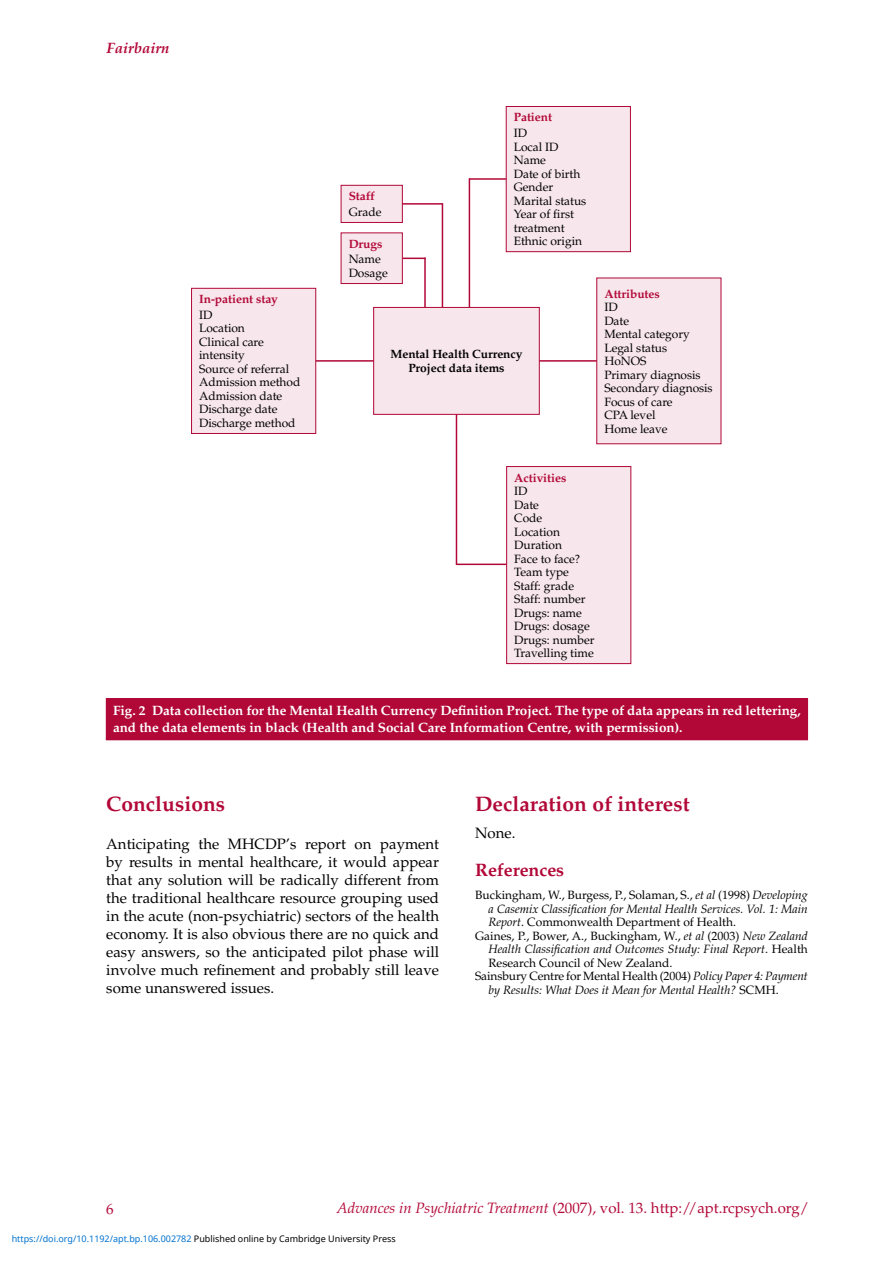
<style>
.page{position:relative;width:893px;height:1263px;background:#fff}
.page>*{position:absolute;margin:0;border:0;box-sizing:border-box;transform-origin:0 0}
.t1{font:700 21px "Palatino";color:#b20838}
.t2{font:700 18px "Palatino";letter-spacing:-.005em;color:#b20838}
.t3{font:15px/18px "Palatino";color:#000;text-align:justify}
.t4{font:15px "Palatino";color:#b20838}
.t5{font:italic 700 15px "Palatino";color:#b20838}
.t6{font:700 13.5px/16.5px "Palatino";letter-spacing:-.005em;color:#fff}
.t7{font:12px/13.5px "Palatino";letter-spacing:-.005em;color:#000}
.t8{font:italic 12px "Palatino";color:#000}
.t9{font:700 12px "Palatino";letter-spacing:-.005em;color:#b20838}
.t10{font:700 12px/13.5px "Palatino";letter-spacing:-.005em;color:#000;text-align:center}
.t11{font:9px "Noto Sans";color:#0172cf}
.s1{font-style:italic}
.s2{font-style:normal}
.s3{color:#000}
</style>
<div class="page">
<div style="left:597px;top:278px;width:124px;height:166px;background:#f7e6eb"></div>
<div style="left:507px;top:466px;width:124px;height:198px;background:#f7e6eb"></div>
<div style="left:506px;top:466px;width:125px;height:198px;border:1px solid #b20838"></div>
<div style="left:506px;top:106px;width:124px;height:146px;background:#f7e6eb"></div>
<div style="left:506px;top:106px;width:125px;height:146px;border:1px solid #b20838"></div>
<div style="left:192px;top:288px;width:124px;height:145px;background:#f7e6eb"></div>
<div style="left:191px;top:288px;width:125px;height:146px;border:1px solid #b20838"></div>
<div style="left:374px;top:307px;width:165px;height:107px;background:#f7e6eb"></div>
<div style="left:373px;top:307px;width:166px;height:107px;border:1px solid #b20838"></div>
<div style="left:341px;top:185px;width:61px;height:37px;background:#f7e6eb"></div>
<div style="left:341px;top:185px;width:62px;height:38px;border:1px solid #b20838"></div>
<div style="left:341px;top:233px;width:61px;height:50px;background:#f7e6eb"></div>
<div style="left:341px;top:233px;width:62px;height:51px;border:1px solid #b20838"></div>
<hr style="left:469px;top:178px;width:37px;height:2px;background:#b20838">
<hr style="left:469px;top:178px;width:1px;height:129px;background:#b20838">
<hr style="left:456px;top:414px;width:1px;height:151px;background:#b20838">
<hr style="left:457px;top:564px;width:50px;height:1px;background:#b20838">
<hr style="left:539px;top:360px;width:58px;height:2px;background:#b20838">
<hr style="left:402px;top:203px;width:40px;height:2px;background:#b20838">
<hr style="left:442px;top:203px;width:1px;height:104px;background:#b20838">
<svg style="left:403px;top:258px;width:21px;height:1px"></svg>
<hr style="left:424px;top:258px;width:2px;height:49px;background:#b20838">
<hr style="left:316px;top:360px;width:58px;height:2px;background:#b20838">
<div style="left:106px;top:699px;width:701px;height:41px;background:#b20838"></div>
<div style="left:106px;top:698px;width:702px;height:42px;border:1px solid #b20838"></div>
<p class="t5" style="left:107px;top:40px;width:65px">Fairbairn</p>
<p class="t9" style="left:199px;top:292px;width:80px">In-patient stay</p>
<p class="t7" style="left:199px;top:308px;width:103px">ID<br>Location<br>Clinical care intensity<br>Source of referral<br>Admission method<br>Admission date<br>Discharge date<br>Discharge method</p>
<p class="t9" style="left:349px;top:189px;width:28px">Staff</p>
<p class="t7" style="left:349px;top:205px;width:34px">Grade</p>
<p class="t9" style="left:349px;top:237px;width:35px">Drugs</p>
<p class="t7" style="left:349px;top:253px;width:41px">Name<br>Dosage</p>
<p class="t9" style="left:514px;top:110px;width:40px">Patient</p>
<p class="t7" style="left:514px;top:126px;width:74px">ID<br>Local ID<br>Name<br>Date of birth<br>Gender<br>Marital status<br>Year of first treatment<br>Ethnic origin</p>
<p class="t10" style="left:390px;top:348px;width:134px">Mental Health Currency<br>Project data items</p>
<p class="t9" style="left:604px;top:286px;width:57px">Attributes</p>
<p class="t7" style="left:604px;top:300px;width:110px">ID<br>Date<br>Mental category<br>Legal status<br>HoNOS<br>Primary diagnosis<br>Secondary diagnosis<br>Focus of care<br>CPA level<br>Home leave</p>
<p class="t9" style="left:514px;top:470px;width:54px">Activities</p>
<p class="t7" style="left:514px;top:484px;width:82px">ID<br>Date<br>Code<br>Location<br>Duration<br>Face to face?<br>Team type<br>Staff: grade<br>Staff: number<br>Drugs: name<br>Drugs: dosage<br>Drugs: number<br>Travelling time</p>
<p class="t6" style="left:113px;top:703px;width:689px">Fig. 2 Data collection for the Mental Health Currency Definition Project. The type of data appears in red lettering, and the data elements in black (Health and Social Care Information Centre, with permission).</p>
<h1 class="t1" style="left:106px;top:791px;width:120px">Conclusions</h1>
<p class="t3" style="left:106px;top:835px;width:334px">Anticipating the MHCDP’s report on payment by results in mental healthcare, it would appear that any solution will be radically different from the traditional healthcare resource grouping used in the acute (non-psychiatric) sectors of the health economy. It is also obvious there are no quick and easy answers, so the anticipated pilot phase will involve much refinement and probably still leave some unanswered issues.</p>
<h1 class="t1" style="left:475px;top:791px;width:216px">Declaration of interest</h1>
<p class="t3" style="left:475px;top:824px;width:42px">None.</p>
<h2 class="t2" style="left:475px;top:860px;width:91px">References</h2>
<p class="t7" style="left:475px;top:888px;width:334px">Buckingham, W., Burgess, P., Solaman, S., <span class="s1">et al</span> (1998) <span class="s1">Developing</span></p>
<p class="t8" style="left:489px;top:902px;width:321px">a Casemix Classification for Mental Health Services. Vol. 1: Main</p>
<p class="t7" style="left:489px;top:915px;width:249px"><span class="s1">Report</span>. Commonwealth Department of Health.</p>
<p class="t7" style="left:475px;top:929px;width:334px">Gaines, P., Bower, A., Buckingham, W., <span class="s1">et al</span> (2003) <span class="s1">New Zealand</span></p>
<p class="t8" style="left:489px;top:942px;width:321px">Health Classification and Outcomes Study: Final Report<span class="s2">. Health</span></p>
<p class="t7" style="left:489px;top:956px;width:185px">Research Council of New Zealand.</p>
<p class="t7" style="left:475px;top:969px;width:334px">Sainsbury Centre for Mental Health (2004) <span class="s1">Policy Paper 4: Payment</span></p>
<p class="t8" style="left:489px;top:983px;width:292px">by Results: What Does it Mean for Mental Health? <span class="s2">SCMH.</span></p>
<p class="t4" style="left:337px;top:1199px;width:474px"><span class="s1">Advances in Psychiatric Treatment</span> (2007), vol. 13. http://apt.rcpsych.org/</p>
<p class="t11" style="left:12px;top:1232px;width:386px">https://doi.org/10.1192/apt.bp.106.002782 <span class="s3">Published online by Cambridge University Press</span></p>
</div>
